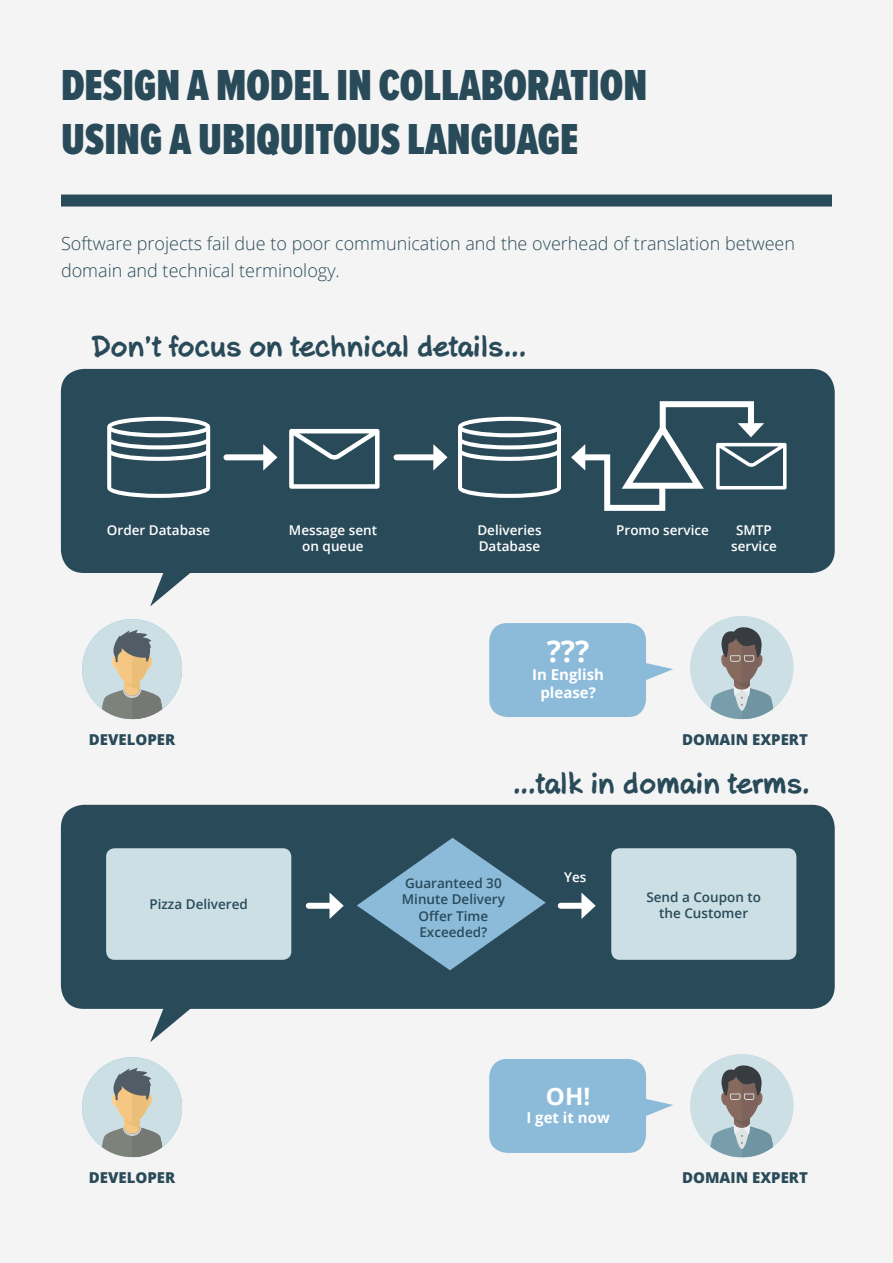
<style>
.page{position:relative;width:893px;height:1263px;background:#f4f4f4}
.page>*{position:absolute;margin:0;border:0;box-sizing:border-box;transform-origin:0 0}
.t1{font:900 45px/54px "Proxima Nova Ex Cn";color:#294a59}
.t2{font:700 30px "Open Sans";color:#fff}
.t3{font:700 27.9px "Axure Handwriting";color:#294a59}
.t4{font:700 24px "Open Sans";color:#fff}
.t5{font:300 18px/27px "Open Sans";color:#294a59}
.t6{font:800 15px "Open Sans";color:#294a59}
.t7{font:700 15px/18px "Open Sans";color:#fff;text-align:center}
.t8{font:600 13.5px/16.2px "Open Sans";color:#294a59;text-align:center}
.t9{font:600 13.5px/16.2px "Open Sans";color:#fff;text-align:center}
</style>
<div class="page">
<div style="left:61px;top:194px;width:771px;height:12px;background:#294a59"></div>
<div style="left:82px;top:619px;width:100px;height:100px;background:#cbdfe4;border-radius:50px"></div>
<svg style="left:101px;top:630px;width:63px;height:89px"></svg>
<div style="left:61px;top:369px;width:774px;height:204px;background:#294a59;border-radius:23px"></div>
<svg style="left:150px;top:573px;width:40px;height:33px"></svg>
<div style="left:489px;top:623px;width:157px;height:94px;background:#8cbad9;border-radius:18px"></div>
<svg style="left:646px;top:663px;width:27px;height:17px"></svg>
<svg style="left:107px;top:417px;width:103px;height:81px"></svg>
<svg style="left:289px;top:429px;width:91px;height:60px"></svg>
<svg style="left:458px;top:417px;width:103px;height:81px"></svg>
<div style="left:226px;top:454px;width:43px;height:6px;background:#fff"></div>
<svg style="left:263px;top:444px;width:14px;height:27px"></svg>
<div style="left:396px;top:454px;width:43px;height:6px;background:#fff"></div>
<svg style="left:433px;top:444px;width:15px;height:27px"></svg>
<svg style="left:571px;top:401px;width:215px;height:110px"></svg>
<div style="left:61px;top:805px;width:774px;height:204px;background:#294a59;border-radius:23px"></div>
<svg style="left:150px;top:1008px;width:67px;height:34px"></svg>
<div style="left:489px;top:1059px;width:157px;height:94px;background:#8cbad9;border-radius:18px"></div>
<svg style="left:646px;top:1099px;width:27px;height:17px"></svg>
<div style="left:106px;top:848px;width:185px;height:112px;background:#cbdfe4;border-radius:9px"></div>
<svg style="left:357px;top:838px;width:189px;height:132px"></svg>
<div style="left:611px;top:848px;width:185px;height:112px;background:#cbdfe4;border-radius:9px"></div>
<div style="left:309px;top:903px;width:26px;height:6px;background:#fff"></div>
<svg style="left:329px;top:892px;width:15px;height:27px"></svg>
<div style="left:561px;top:903px;width:26px;height:6px;background:#fff"></div>
<svg style="left:581px;top:892px;width:15px;height:27px"></svg>
<div style="left:82px;top:1057px;width:100px;height:100px;background:#cbdfe4;border-radius:50px"></div>
<svg style="left:101px;top:1067px;width:63px;height:90px"></svg>
<div style="left:690px;top:616px;width:103px;height:103px;background:#cbdfe4;border-radius:52px"></div>
<svg style="left:710px;top:623px;width:65px;height:96px"></svg>
<div style="left:690px;top:1054px;width:103px;height:103px;background:#cbdfe4;border-radius:52px"></div>
<svg style="left:709px;top:1061px;width:66px;height:96px"></svg>
<h1 class="t1" style="left:61px;top:60px;width:588px">DESIGN A MODEL IN COLLABORATION<br>USING A UBIQUITOUS LANGUAGE</h1>
<p class="t5" style="left:61px;top:230px;width:736px">Software projects fail due to poor communication and the overhead of translation between domain and technical terminology.</p>
<h3 class="t3" style="left:91px;top:329px;width:437px">Don’t focus on technical details...</h3>
<p class="t9" style="left:107px;top:521px;width:105px">Order Database</p>
<p class="t9" style="left:289px;top:521px;width:90px">Message sent on queue</p>
<p class="t9" style="left:477px;top:521px;width:66px;text-align:left">Deliveries<br>Database</p>
<p class="t9" style="left:616px;top:521px;width:94px">Promo service</p>
<p class="t9" style="left:731px;top:521px;width:47px">SMTP service</p>
<h2 class="t2" style="left:547px;top:630px;width:44px">???</h2>
<p class="t7" style="left:532px;top:665px;width:73px">In English please?</p>
<p class="t6" style="left:89px;top:728px;width:88px">DEVELOPER</p>
<p class="t6" style="left:682px;top:728px;width:127px">DOMAIN EXPERT</p>
<p class="t8" style="left:149px;top:895px;width:100px">Pizza Delivered</p>
<h3 class="t3" style="left:513px;top:766px;width:298px">...talk in domain terms.</h3>
<p class="t8" style="left:402px;top:875px;width:105px">Guaranteed 30<br>Minute Delivery<br>Offer Time<br>Exceeded?</p>
<p class="t9" style="left:564px;top:868px;width:24px">Yes</p>
<p class="t8" style="left:646px;top:888px;width:116px">Send a Coupon to the Customer</p>
<h3 class="t4" style="left:546px;top:1080px;width:46px">OH!</h3>
<p class="t7" style="left:526px;top:1108px;width:85px">I get it now</p>
<p class="t6" style="left:89px;top:1166px;width:88px">DEVELOPER</p>
<p class="t6" style="left:682px;top:1166px;width:127px">DOMAIN EXPERT</p>
</div>
